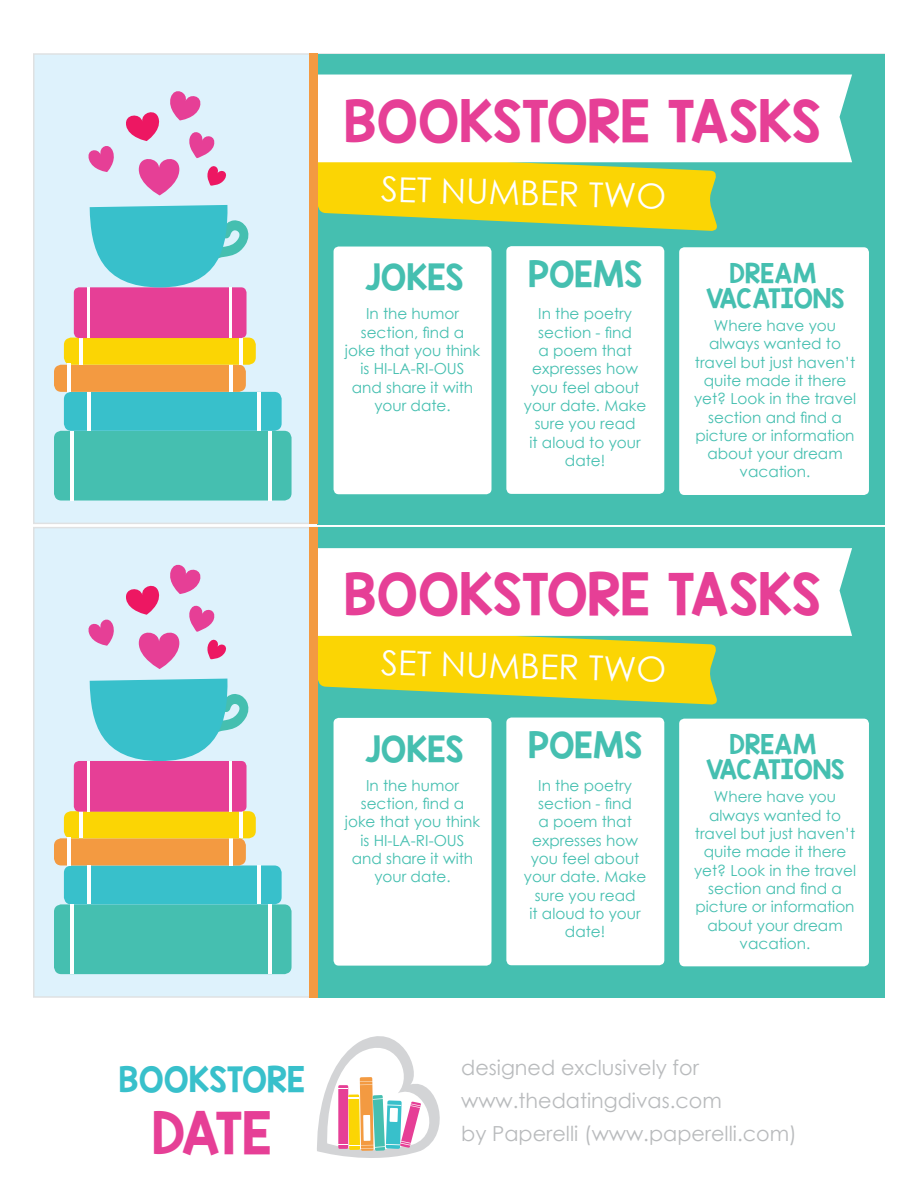
<style>
.page{position:relative;width:918px;height:1188px;background:#fff}
.page>*{position:absolute;margin:0;border:0;box-sizing:border-box;transform-origin:0 0}
.t1{font:49.2px "KG Blank Space Solid";color:#e63f96}
.t2{font:49.05px "KG Blank Space Solid";color:#e63f96}
.t3{font:34.35px "Century Gothic";color:#fff}
.t4{font:30.45px "KG Blank Space Solid";color:#45bfb0}
.t5{font:29.85px "KG Blank Space Solid";color:#38c0cb}
.t6{font:22.95px "KG Blank Space Solid";color:#45bfb0}
.t7{font:20.7px/33px "Century Gothic";color:#b9bbbd}
.t8{font:15.3px/18.3px "Century Gothic";color:#45bfb0;text-align:center}
</style>
<div class="page">
<div style="left:34px;top:54px;width:850px;height:469px;background:#def2fc"></div>
<svg style="left:126px;top:112px;width:34px;height:29px"></svg>
<svg style="left:88px;top:146px;width:26px;height:26px"></svg>
<svg style="left:170px;top:91px;width:31px;height:29px"></svg>
<svg style="left:139px;top:159px;width:40px;height:36px"></svg>
<svg style="left:189px;top:132px;width:37px;height:54px"></svg>
<div style="left:54px;top:431px;width:238px;height:70px;background:#45bfb0;border-radius:7px"></div>
<div style="left:64px;top:392px;width:218px;height:39px;background:#38c0cb;border-radius:7px"></div>
<div style="left:54px;top:365px;width:192px;height:27px;background:#f39a41;border-radius:7px"></div>
<hr style="left:229px;top:363px;width:4px;height:29px;background:#fff">
<hr style="left:88px;top:392px;width:3px;height:39px;background:#fff">
<hr style="left:258px;top:392px;width:3px;height:39px;background:#fff">
<hr style="left:268px;top:431px;width:4px;height:70px;background:#fff">
<div style="left:64px;top:338px;width:192px;height:27px;background:#fbd504;border-radius:7px"></div>
<hr style="left:80px;top:336px;width:3px;height:29px;background:#fff">
<hr style="left:239px;top:336px;width:4px;height:29px;background:#fff">
<div style="left:74px;top:287px;width:173px;height:51px;background:#e63f96;border-radius:5px"></div>
<hr style="left:230px;top:287px;width:2px;height:51px;background:#fff">
<hr style="left:87px;top:287px;width:3px;height:51px;background:#fff">
<svg style="left:90px;top:205px;width:159px;height:82px"></svg>
<div style="left:318px;top:54px;width:567px;height:470px;background:#45bfb0"></div>
<svg style="left:318px;top:162px;width:401px;height:69px"></svg>
<div style="left:318px;top:75px;width:534px;height:87px;background:#fff"></div>
<div style="left:309px;top:53px;width:9px;height:471px;background:#f39a41"></div>
<div style="left:334px;top:247px;width:158px;height:247px;background:#fff;border-radius:5px"></div>
<div style="left:506px;top:246px;width:158px;height:248px;background:#fff;border-radius:5px"></div>
<div style="left:679px;top:247px;width:190px;height:248px;background:#fff;border-radius:5px"></div>
<hr style="left:70px;top:431px;width:4px;height:70px;background:#fff">
<hr style="left:67px;top:363px;width:3px;height:29px;background:#fff">
<div style="left:34px;top:528px;width:850px;height:469px;background:#def2fc"></div>
<svg style="left:126px;top:585px;width:34px;height:30px"></svg>
<svg style="left:88px;top:619px;width:26px;height:27px"></svg>
<svg style="left:170px;top:564px;width:31px;height:30px"></svg>
<svg style="left:139px;top:632px;width:40px;height:37px"></svg>
<svg style="left:189px;top:605px;width:37px;height:55px"></svg>
<div style="left:54px;top:904px;width:238px;height:70px;background:#45bfb0;border-radius:7px"></div>
<div style="left:64px;top:865px;width:218px;height:39px;background:#38c0cb;border-radius:7px"></div>
<div style="left:54px;top:838px;width:192px;height:27px;background:#f39a41;border-radius:7px"></div>
<hr style="left:229px;top:837px;width:4px;height:28px;background:#fff">
<hr style="left:88px;top:865px;width:3px;height:39px;background:#fff">
<hr style="left:258px;top:865px;width:3px;height:39px;background:#fff">
<hr style="left:268px;top:904px;width:4px;height:70px;background:#fff">
<div style="left:64px;top:811px;width:192px;height:27px;background:#fbd504;border-radius:7px"></div>
<hr style="left:80px;top:810px;width:3px;height:28px;background:#fff">
<hr style="left:239px;top:810px;width:4px;height:28px;background:#fff">
<div style="left:74px;top:761px;width:173px;height:51px;background:#e63f96;border-radius:5px"></div>
<hr style="left:230px;top:761px;width:2px;height:51px;background:#fff">
<hr style="left:87px;top:761px;width:3px;height:51px;background:#fff">
<svg style="left:90px;top:679px;width:159px;height:82px"></svg>
<div style="left:318px;top:528px;width:567px;height:470px;background:#45bfb0"></div>
<svg style="left:318px;top:636px;width:399px;height:69px"></svg>
<div style="left:318px;top:548px;width:534px;height:88px;background:#fff"></div>
<div style="left:309px;top:527px;width:9px;height:471px;background:#f39a41"></div>
<hr style="left:70px;top:905px;width:4px;height:69px;background:#fff">
<hr style="left:67px;top:837px;width:3px;height:28px;background:#fff">
<svg style="left:317px;top:1036px;width:123px;height:122px"></svg>
<div style="left:334px;top:718px;width:158px;height:248px;background:#fff;border-radius:5px"></div>
<div style="left:506px;top:718px;width:158px;height:247px;background:#fff;border-radius:5px"></div>
<div style="left:679px;top:719px;width:190px;height:247px;background:#fff;border-radius:5px"></div>
<h2 class="t2" style="left:343px;top:96px;width:479px">BOOKSTORE TASKS</h2>
<h3 class="t3" style="left:381px;top:176px;width:287px;rotate:1deg">SET NUMBER TWO</h3>
<h3 class="t4" style="left:365px;top:262px;width:100px">JOKES</h3>
<h3 class="t4" style="left:528px;top:258px;width:115px">POEMS</h3>
<h3 class="t6" style="left:729px;top:261px;width:89px">DREAM</h3>
<h3 class="t6" style="left:705px;top:287px;width:141px">VACATIONS</h3>
<p class="t8" style="left:345px;top:306px;width:137px">In the humor section, find a joke that you think is HI-LA-RI-OUS and share it with your date.</p>
<p class="t8" style="left:524px;top:306px;width:124px">In the poetry section - find<br>a poem that expresses how you feel about your date. Make sure you read<br>it aloud to your date!</p>
<p class="t8" style="left:694px;top:318px;width:164px">Where have you always wanted to travel but just haven’t quite made it there yet? Look in the travel section and find a picture or information about your dream vacation.</p>
<h2 class="t2" style="left:343px;top:570px;width:479px">BOOKSTORE TASKS</h2>
<h3 class="t3" style="left:381px;top:650px;width:287px;rotate:1deg">SET NUMBER TWO</h3>
<h3 class="t4" style="left:365px;top:733px;width:100px">JOKES</h3>
<h3 class="t4" style="left:528px;top:730px;width:115px">POEMS</h3>
<h3 class="t6" style="left:729px;top:733px;width:89px">DREAM</h3>
<h3 class="t6" style="left:705px;top:758px;width:141px">VACATIONS</h3>
<p class="t8" style="left:345px;top:778px;width:137px">In the humor section, find a joke that you think is HI-LA-RI-OUS and share it with your date.</p>
<p class="t8" style="left:524px;top:778px;width:124px">In the poetry section - find<br>a poem that expresses how you feel about your date. Make sure you read<br>it aloud to your date!</p>
<p class="t8" style="left:694px;top:789px;width:164px">Where have you always wanted to travel but just haven’t quite made it there yet? Look in the travel section and find a picture or information about your dream vacation.</p>
<h3 class="t5" style="left:119px;top:1064px;width:188px">BOOKSTORE</h3>
<h1 class="t1" style="left:152px;top:1108px;width:122px">DATE</h1>
<h3 class="t7" style="left:461px;top:1053px;width:337px">designed exclusively for www.thedatingdivas.com<br>by Paperelli (www.paperelli.com)</h3>
</div>
